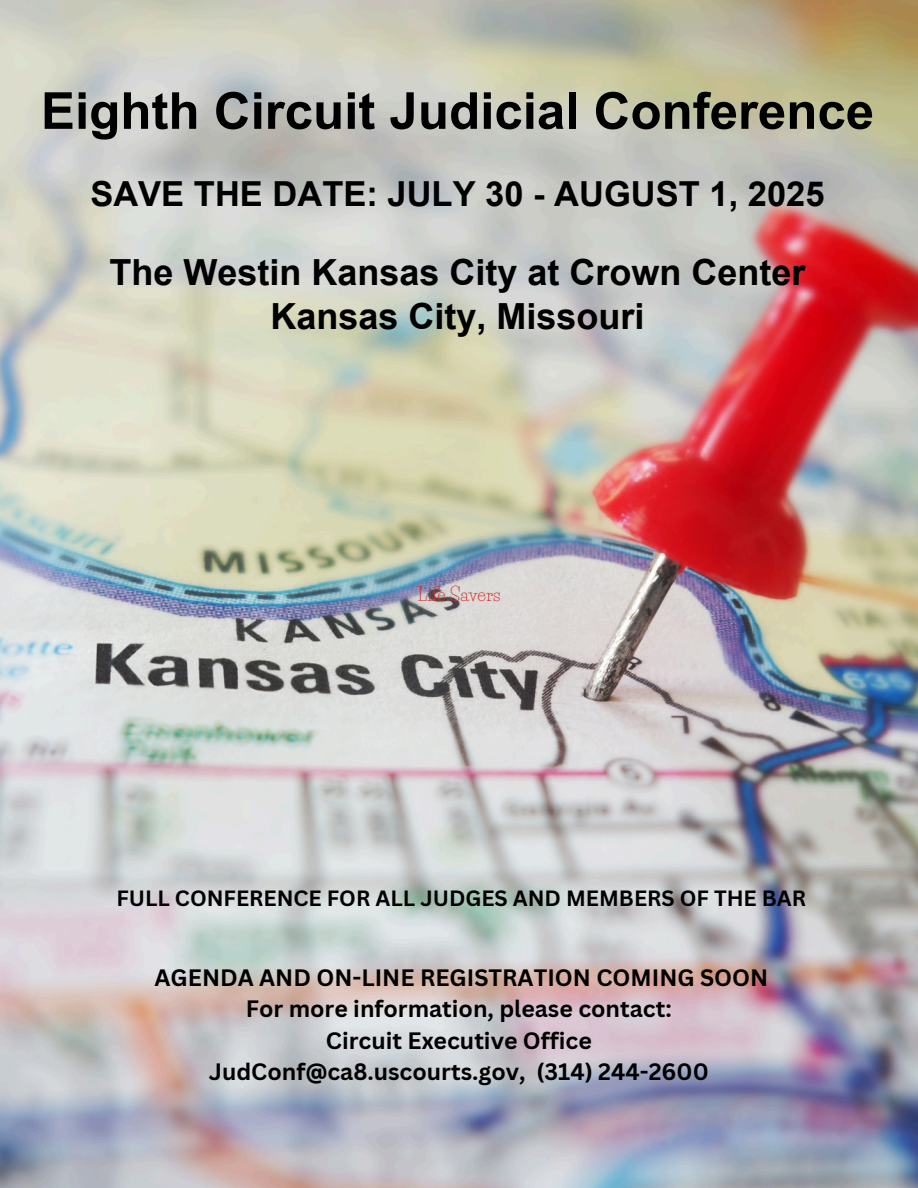
<style>
.page{position:relative;width:918px;height:1188px;background:#fff}
.page>*{position:absolute;margin:0;border:0;box-sizing:border-box;transform-origin:0 0}
.t1{font:700 51px "Arial";color:#000}
.t2{font:700 36px/43.2px "Arial";color:#000;text-align:center}
.t3{font:700 34.5px "Arial";color:#000}
.t4{font:700 23.1px/31.5px "Canva Sans";color:#000;text-align:center}
.t5{font:700 21.6px "Canva Sans";color:#000}
.t6{font:18px "Life Savers";color:#d12c2c}
</style>
<div class="page">
<img style="left:0;top:0;width:918px;height:1188px">
<p class="t1" style="left:41px;top:75px;width:835px">Eighth Circuit Judicial Conference</p>
<p class="t3" style="left:90px;top:170px;width:736px">SAVE THE DATE: JULY 30 - AUGUST 1, 2025</p>
<p class="t2" style="left:109px;top:251px;width:698px">The Westin Kansas City at Crown Center<br>Kansas City, Missouri</p>
<h3 class="t6" style="left:417px;top:583px;width:85px">Life Savers</h3>
<h2 class="t5" style="left:116px;top:882px;width:691px">FULL CONFERENCE FOR ALL JUDGES AND MEMBERS OF THE BAR</h2>
<p class="t4" style="left:155px;top:961px;width:615px">AGENDA AND ON-LINE REGISTRATION COMING SOON For more information, please contact:<br>Circuit Executive Office<br>JudConf@ca8.uscourts.gov, (314) 244-2600</p>
</div>
